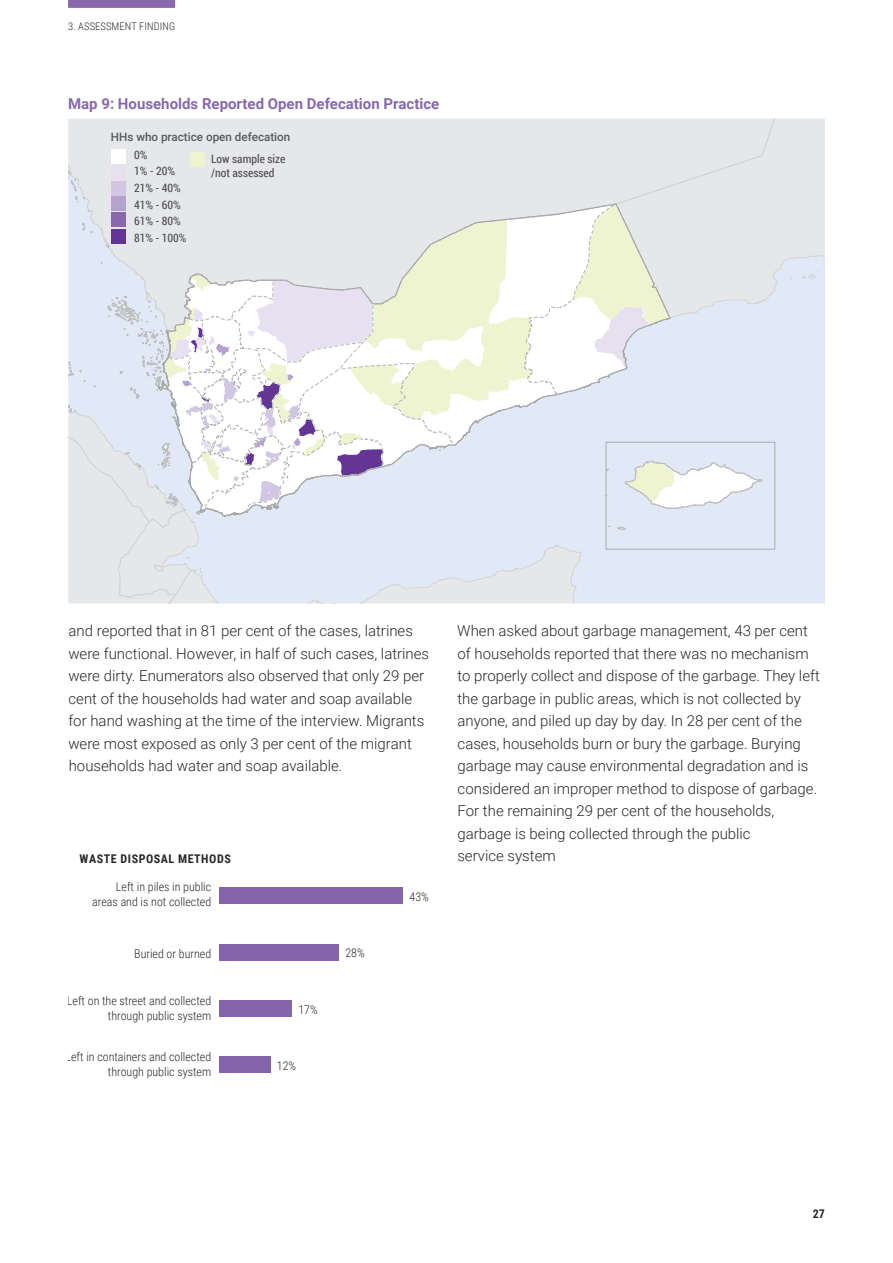
<style>
.page{position:relative;width:893px;height:1263px;background:#fff}
.page>*{position:absolute;margin:0;border:0;box-sizing:border-box;transform-origin:0 0}
.t1{font:300 15px/22.5px "Roboto";color:#292829}
.t2{font:700 15px "Roboto";color:#8869ae}
.t3{font:300 12px/15px "Roboto Condensed";color:#292829;text-align:right}
.t4{font:700 12px "Roboto Condensed";letter-spacing:.045em;color:#292829}
.t5{font:11.7px/16.6px "Roboto Condensed";color:#4d4d4f}
.t6{font:500 11.7px "Roboto";color:#595a5c}
.t7{font:300 10.5px "Roboto Condensed";letter-spacing:.01em;color:#292829}
</style>
<div class="page">
<div style="left:68px;top:0;width:107px;height:8px;background:#8869ae"></div>
<svg style="left:68px;top:119px;width:757px;height:484px;background:#e6e9ed"></svg>
<div style="left:111px;top:149px;width:15px;height:14px;background:#fff"></div>
<div style="left:111px;top:165px;width:15px;height:14px;background:#e6e0f0"></div>
<div style="left:111px;top:181px;width:15px;height:14px;background:#d1c7e3"></div>
<div style="left:111px;top:197px;width:15px;height:14px;background:#b5a2ce"></div>
<div style="left:111px;top:213px;width:15px;height:14px;background:#8869ae"></div>
<div style="left:111px;top:229px;width:15px;height:14px;background:#633594"></div>
<div style="left:219px;top:887px;width:183px;height:17px;background:#8465ac"></div>
<div style="left:219px;top:944px;width:119px;height:16px;background:#8465ac"></div>
<div style="left:219px;top:1000px;width:73px;height:17px;background:#8465ac"></div>
<div style="left:219px;top:1056px;width:51px;height:17px;background:#8465ac"></div>
<p class="t7" style="left:68px;top:19px;width:109px">3. ASSESSMENT FINDING</p>
<p class="t2" style="left:68px;top:93px;width:373px">Map 9: Households Reported Open Defecation Practice</p>
<p class="t6" style="left:111px;top:128px;width:181px">HHs who practice open defecation</p>
<p class="t5" style="left:134px;top:146px;width:54px">0%<br>1% - 20%<br>21% - 40%<br>41% - 60%<br>61% - 80%<br>81% - 100%</p>
<p class="t5" style="left:211px;top:152px;width:76px;line-height:14px">Low sample size /not assessed</p>
<p class="t1" style="left:68px;top:619px;width:362px">and reported that in 81 per cent of the cases, latrines were functional. However, in half of such cases, latrines were dirty. Enumerators also observed that only 29 per cent of the households had water and soap available for hand washing at the time of the interview. Migrants were most exposed as only 3 per cent of the migrant households had water and soap available.</p>
<p class="t1" style="left:457px;top:619px;width:364px">When asked about garbage management, 43 per cent of households reported that there was no mechanism to properly collect and dispose of the garbage. They left the garbage in public areas, which is not collected by anyone, and piled up day by day. In 28 per cent of the cases, households burn or bury the garbage. Burying garbage may cause environmental degradation and is considered an improper method to dispose of garbage.<br>For the remaining 29 per cent of the households, garbage is being collected through the public<br>service system</p>
<p class="t4" style="left:80px;top:850px;width:153px">WASTE DISPOSAL METHODS</p>
<p class="t3" style="left:92px;top:878px;width:120px">Left in piles in public areas and is not collected</p>
<p class="t3" style="left:134px;top:945px;width:78px">Buried or burned</p>
<p class="t3" style="left:67px;top:993px;width:146px">Left on the street and collected through public system</p>
<p class="t3" style="left:66px;top:1049px;width:147px">Left in containers and collected through public system</p>
<p class="t3" style="left:298px;top:1002px;width:21px">17%</p>
<p class="t3" style="left:277px;top:1058px;width:21px">12%</p>
<p class="t3" style="left:345px;top:944px;width:21px">28%</p>
<p class="t3" style="left:410px;top:889px;width:21px">43%</p>
<p class="t4" style="left:813px;top:1205px;width:14px">27</p>
</div>
